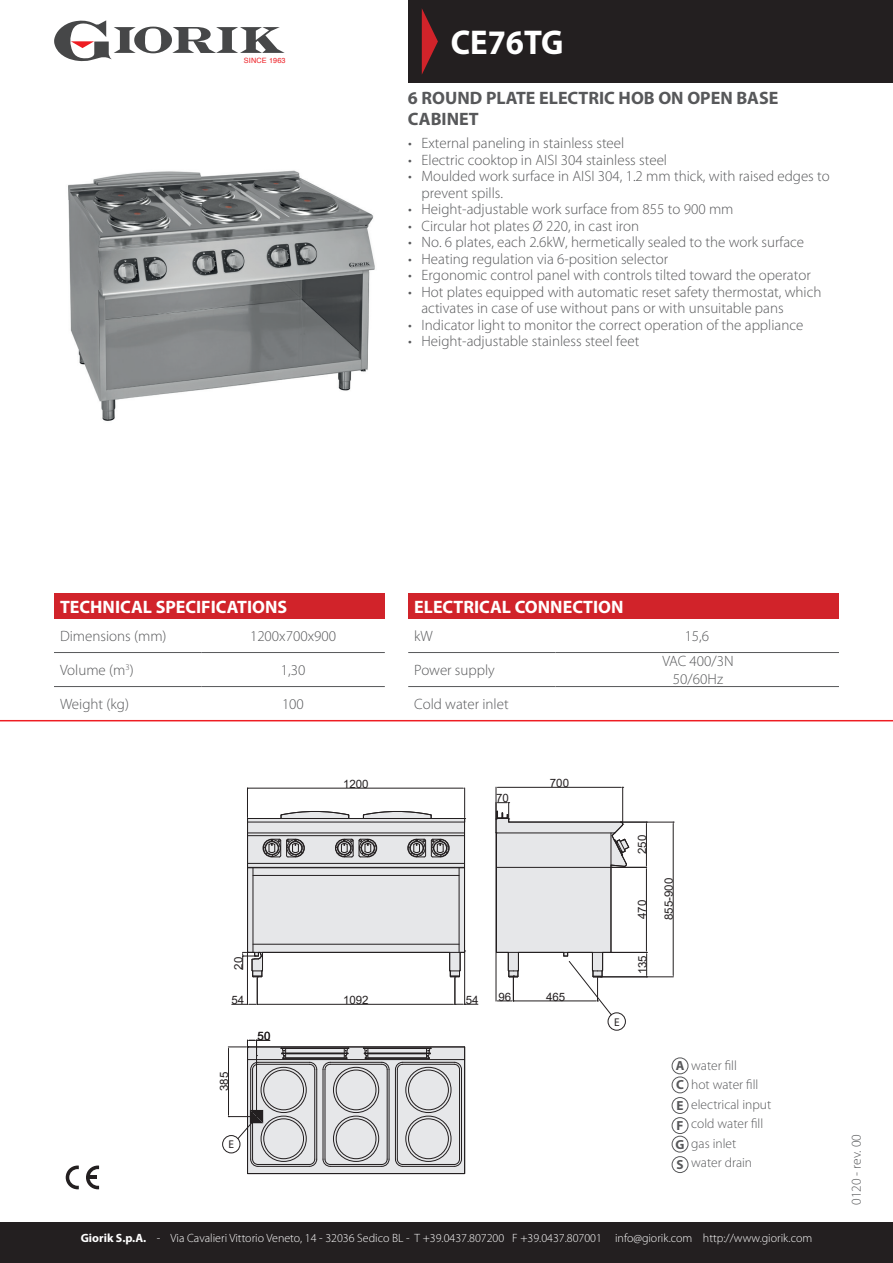
<style>
.page{position:relative;width:893px;height:1263px;background:#fff}
.page>*{position:absolute;margin:0;border:0;box-sizing:border-box;transform-origin:0 0}
.t1{font:700 34.5px "Myriad Pro";color:#fff;scale:.95 1}
.t2{font:700 18px "Myriad Pro";color:#fff}
.t3{font:700 18px/21.6px "Myriad Pro";color:#57585a}
.t4{font:300 15px/16.5px "Myriad Pro";color:#57585a}
.t5{font:300 13.5px/19.5px "Myriad Pro";color:#57585a}
.t6{font:300 12px "Myriad Pro";color:#fff}
.t7{font:11.55px "Arial";color:#231f20}
.t8{font:11.25px "Myriad Pro";color:#231f20}
.s1{font-weight:700;font-size:13.2px}
.s2{font-weight:700}
</style>
<div class="page">
<div style="left:408px;top:0;width:485px;height:83px;background:#231f20"></div>
<svg style="left:422px;top:9px;width:16px;height:65px"></svg>
<div style="left:0;top:1222px;width:893px;height:41px;background:#231f20"></div>
<hr style="left:0;top:720px;width:893px;height:1px;background:#ee1d23">
<hr style="left:496px;top:787px;width:1px;height:31px;background:#231f20">
<hr style="left:622px;top:787px;width:1px;height:36px;background:#231f20">
<hr style="left:497px;top:787px;width:124px;height:1px;background:#231f20">
<hr style="left:600px;top:976px;width:73px;height:1px;background:#231f20">
<hr style="left:622px;top:822px;width:51px;height:1px;background:#231f20">
<hr style="left:673px;top:823px;width:1px;height:152px;background:#231f20">
<div style="left:608px;top:1013px;width:18px;height:17px;border:1px solid #231f20;border-radius:50%"></div>
<div style="left:222px;top:1135px;width:18px;height:18px;border:1px solid #231f20;border-radius:50%"></div>
<svg style="left:495px;top:802px;width:153px;height:213px"></svg>
<svg style="left:228px;top:1040px;width:238px;height:134px;background:#c2c2c4"></svg>
<img style="left:68px;top:170px;width:307px;height:251px">
<svg style="left:66px;top:1165px;width:13px;height:24px"></svg>
<svg style="left:86px;top:1165px;width:13px;height:24px"></svg>
<div style="left:54px;top:593px;width:331px;height:25px;background:#d1232a"></div>
<hr style="left:54px;top:652px;width:147px;height:1px;background:#57585a">
<hr style="left:201px;top:652px;width:184px;height:1px;background:#57585a">
<hr style="left:54px;top:686px;width:147px;height:1px;background:#57585a">
<hr style="left:201px;top:686px;width:184px;height:1px;background:#57585a">
<div style="left:408px;top:593px;width:431px;height:25px;background:#d1232a"></div>
<hr style="left:408px;top:652px;width:148px;height:1px;background:#57585a">
<hr style="left:556px;top:652px;width:283px;height:1px;background:#57585a">
<hr style="left:408px;top:686px;width:148px;height:1px;background:#57585a">
<hr style="left:556px;top:686px;width:283px;height:1px;background:#57585a">
<div style="left:672px;top:1058px;width:16px;height:16px;border:1px solid #57585a;border-radius:50%"></div>
<div style="left:672px;top:1077px;width:16px;height:16px;border:1px solid #57585a;border-radius:50%"></div>
<div style="left:672px;top:1097px;width:16px;height:17px;border:1px solid #57585a;border-radius:50%"></div>
<div style="left:672px;top:1117px;width:16px;height:17px;border:1px solid #57585a;border-radius:50%"></div>
<div style="left:672px;top:1136px;width:16px;height:16px;border:1px solid #57585a;border-radius:50%"></div>
<div style="left:672px;top:1156px;width:16px;height:17px;border:1px solid #57585a;border-radius:50%"></div>
<svg style="left:54px;top:20px;width:231px;height:41px"></svg>
<svg style="left:232px;top:788px;width:246px;height:217px"></svg>
<h1 class="t1" style="left:451px;top:20px;width:120px">CE76TG</h1>
<p class="t3" style="left:408px;top:86px;width:372px">6 ROUND PLATE ELECTRIC HOB ON OPEN BASE<br>CABINET</p>
<p class="t4" style="left:408px;top:135px;width:218px">• External paneling in stainless steel</p>
<p class="t4" style="left:408px;top:151px;width:261px">• Electric cooktop in AISI 304 stainless steel</p>
<p class="t4" style="left:421px;top:168px;width:410px;text-indent:-14px">• Moulded work surface in AISI 304, 1.2 mm thick, with raised edges to prevent spills.</p>
<p class="t4" style="left:408px;top:201px;width:327px">• Height-adjustable work surface from 855 to 900 mm</p>
<p class="t4" style="left:408px;top:217px;width:233px">• Circular hot plates Ø 220, in cast iron</p>
<p class="t4" style="left:408px;top:234px;width:398px">• No. 6 plates, each 2.6kW, hermetically sealed to the work surface</p>
<p class="t4" style="left:408px;top:250px;width:262px">• Heating regulation via 6-position selector</p>
<p class="t4" style="left:408px;top:267px;width:404px">• Ergonomic control panel with controls tilted toward the operator</p>
<p class="t4" style="left:421px;top:283px;width:401px;text-indent:-14px">• Hot plates equipped with automatic reset safety thermostat, which activates in case of use without pans or with unsuitable pans</p>
<p class="t4" style="left:408px;top:316px;width:397px">• Indicator light to monitor the correct operation of the appliance</p>
<p class="t4" style="left:408px;top:333px;width:233px">• Height-adjustable stainless steel feet</p>
<p class="t2" style="left:60px;top:595px;width:229px">TECHNICAL SPECIFICATIONS</p>
<p class="t4" style="left:60px;top:628px;width:108px">Dimensions (mm)</p>
<p class="t4" style="left:60px;top:662px;width:75px">Volume (m<sup>3</sup>)</p>
<p class="t4" style="left:60px;top:696px;width:71px">Weight (kg)</p>
<p class="t2" style="left:414px;top:595px;width:211px">ELECTRICAL CONNECTION</p>
<p class="t4" style="left:414px;top:628px;width:20px">kW</p>
<p class="t4" style="left:414px;top:662px;width:82px">Power supply</p>
<p class="t4" style="left:414px;top:696px;width:96px">Cold water inlet</p>
<p class="t4" style="left:250px;top:628px;width:88px">1200x700x900</p>
<p class="t4" style="left:685px;top:627px;width:26px">15,6</p>
<p class="t4" style="left:281px;top:661px;width:26px">1,30</p>
<p class="t4" style="left:662px;top:651px;width:73px;line-height:18px;text-align:center">VAC 400/3N<br>50/60Hz</p>
<p class="t4" style="left:282px;top:695px;width:23px">100</p>
<p class="t7" style="left:343px;top:776px;width:27px">1200</p>
<p class="t7" style="left:496px;top:790px;width:14px">70</p>
<p class="t7" style="left:550px;top:775px;width:21px">700</p>
<p class="t7" style="left:230px;top:970px;width:14px;rotate:-90deg">20</p>
<p class="t7" style="left:231px;top:992px;width:14px">54</p>
<p class="t7" style="left:466px;top:992px;width:14px">54</p>
<p class="t7" style="left:258px;top:1028px;width:14px">50</p>
<p class="t7" style="left:343px;top:992px;width:27px">1092</p>
<p class="t7" style="left:216px;top:1091px;width:21px;rotate:-90deg">385</p>
<p class="t8" style="left:228px;top:1137px;width:7px">E</p>
<p class="t7" style="left:498px;top:989px;width:14px">96</p>
<p class="t7" style="left:546px;top:989px;width:21px">465</p>
<p class="t8" style="left:614px;top:1015px;width:7px">E</p>
<p class="t7" style="left:634px;top:854px;width:21px;rotate:-90deg">250</p>
<p class="t7" style="left:634px;top:919px;width:21px;rotate:-90deg">470</p>
<p class="t7" style="left:634px;top:974px;width:21px;rotate:-90deg">135</p>
<p class="t7" style="left:661px;top:920px;width:44px;rotate:-90deg">855-900</p>
<p class="t5" style="left:676px;top:1055px;width:97px"><span class="s1">A</span> water fill<br><span class="s1">C</span> hot water fill<br><span class="s1">E</span> electrical input<br><sub>F</sub> cold water fill<br><span class="s1">G</span> gas inlet<br><sub>S</sub> water drain</p>
<p class="t6" style="left:81px;top:1231px;width:733px"><span class="s2">Giorik S.p.A.</span> - Via Cavalieri Vittorio Veneto, 14 - 32036 Sedico BL - T +39.0437.807200 F +39.0437.807001 info@giorik.com http://www.giorik.com</p>
<p class="t5" style="left:846px;top:1205px;width:72px;rotate:-90deg">0120 - rev. 00</p>
</div>
